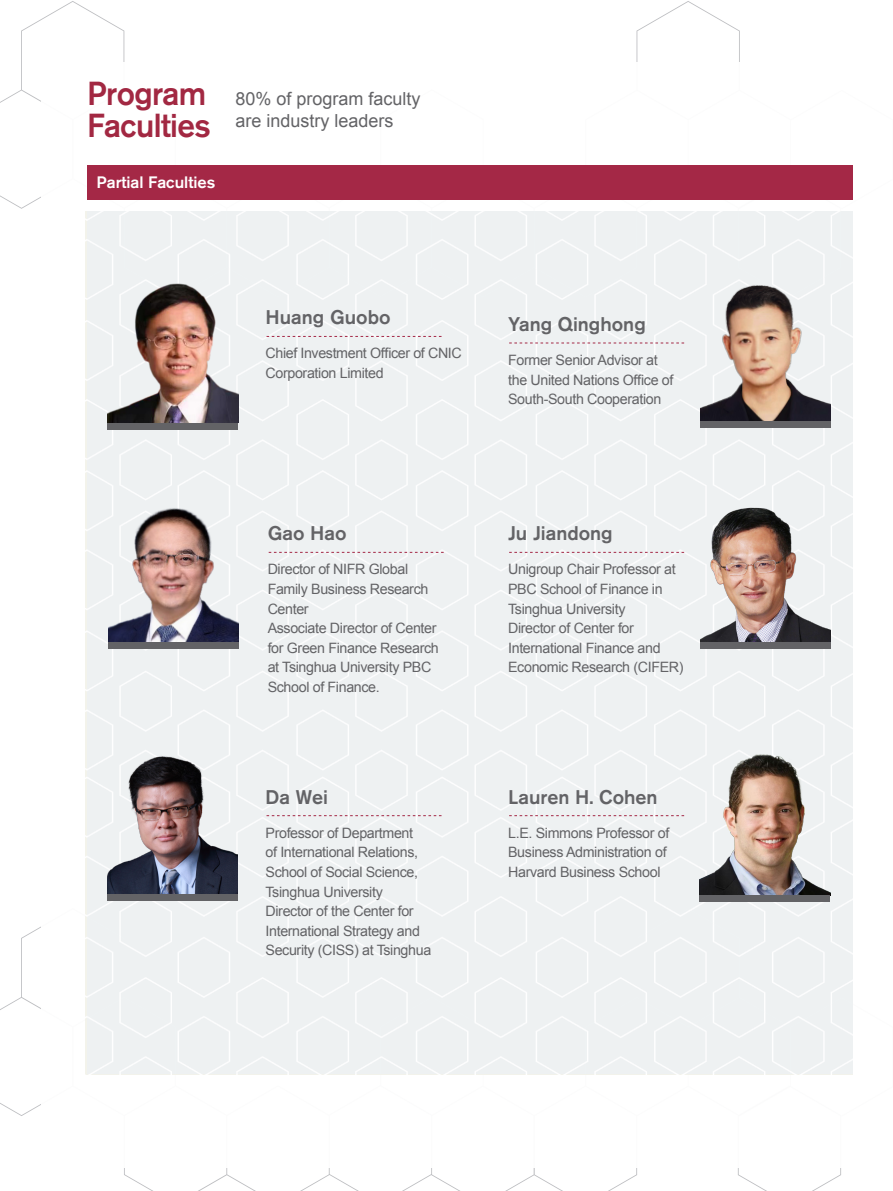
<style>
.page{position:relative;width:893px;height:1191px;background:#fff}
.page>*{position:absolute;margin:0;border:0;box-sizing:border-box;transform-origin:0 0}
.t1{font:500 33px/32.4px "Akzidenz Grotesk BQ";letter-spacing:-.02em;color:#a22842;scale:.95 1}
.t2{font:500 19.65px "Akzidenz Grotesk BQ";color:#636366}
.t3{font:18px "Arial";color:#636366}
.标题{font:500 16.5px "Akzidenz Grotesk BQ";letter-spacing:-.005em;color:#fff}
.t4{font:14.25px/19.6px "Arial";letter-spacing:-.025em;color:#636366}
</style>
<div class="page">
<div style="left:87px;top:165px;width:766px;height:34px;background:#a42846"></div>
<div style="left:87px;top:212px;width:766px;height:862px;background:#eef1f2"></div>
<svg style="left:509px;top:815px;width:175px;height:1px"></svg>
<svg style="left:267px;top:815px;width:175px;height:1px"></svg>
<img style="left:108px;top:742px;width:129px;height:152px">
<div style="left:107px;top:894px;width:130px;height:6px;background:#636366"></div>
<svg style="left:269px;top:552px;width:175px;height:1px"></svg>
<img style="left:108px;top:502px;width:130px;height:141px">
<div style="left:108px;top:643px;width:130px;height:6px;background:#636366"></div>
<svg style="left:509px;top:552px;width:175px;height:1px"></svg>
<img style="left:700px;top:502px;width:130px;height:141px">
<div style="left:700px;top:643px;width:130px;height:6px;background:#636366"></div>
<svg style="left:509px;top:343px;width:175px;height:1px"></svg>
<img style="left:700px;top:281px;width:130px;height:140px">
<div style="left:700px;top:421px;width:130px;height:6px;background:#636366"></div>
<svg style="left:267px;top:336px;width:175px;height:1px"></svg>
<img style="left:108px;top:281px;width:130px;height:142px">
<div style="left:107px;top:423px;width:131px;height:6px;background:#636366"></div>
<img style="left:700px;top:753px;width:130px;height:142px">
<div style="left:699px;top:895px;width:131px;height:6px;background:#636366"></div>
<p class="t1" style="left:87px;top:76px;width:132px">Program<br>Faculties</p>
<p class="t3" style="left:235px;top:87px;width:187px">80% of program faculty</p>
<p class="t3" style="left:235px;top:108px;width:160px">are industry leaders</p>
<p class="标题" style="left:97px;top:172px;width:120px">Partial Faculties</p>
<p class="t2" style="left:266px;top:305px;width:127px">Huang Guobo</p>
<p class="t4" style="left:266px;top:344px;width:198px">Chief Investment Officer of CNIC<br>Corporation Limited</p>
<p class="t2" style="left:508px;top:312px;width:139px">Yang Qinghong</p>
<p class="t4" style="left:508px;top:350px;width:167px">Former Senior Advisor at the United Nations Office of<br>South-South Cooperation</p>
<p class="t2" style="left:268px;top:521px;width:80px">Gao Hao</p>
<p class="t4" style="left:268px;top:559px;width:162px">Director of NIFR Global<br>Family Business Research<br>Center</p>
<p class="t4" style="left:268px;top:618px;width:173px">Associate Director of Center for Green Finance Research at Tsinghua University PBC<br>School of Finance.</p>
<p class="t2" style="left:266px;top:784px;width:64px">Da Wei</p>
<p class="t4" style="left:266px;top:823px;width:154px">Professor of Department of International Relations,<br>School of Social Science,<br>Tsinghua University</p>
<p class="t4" style="left:266px;top:901px;width:167px">Director of the Center for<br>International Strategy and<br>Security (CISS) at Tsinghua</p>
<p class="t2" style="left:508px;top:521px;width:106px">Ju Jiandong</p>
<p class="t4" style="left:508px;top:559px;width:169px">Unigroup Chair Professor at<br>PBC School of Finance in<br>Tsinghua University</p>
<p class="t4" style="left:508px;top:618px;width:177px">Director of Center for<br>International Finance and<br>Economic Research (CIFER)</p>
<p class="t2" style="left:508px;top:784px;width:151px">Lauren H. Cohen</p>
<p class="t4" style="left:508px;top:823px;width:163px">L.E. Simmons Professor of<br>Business Administration of<br>Harvard Business School</p>
</div>
